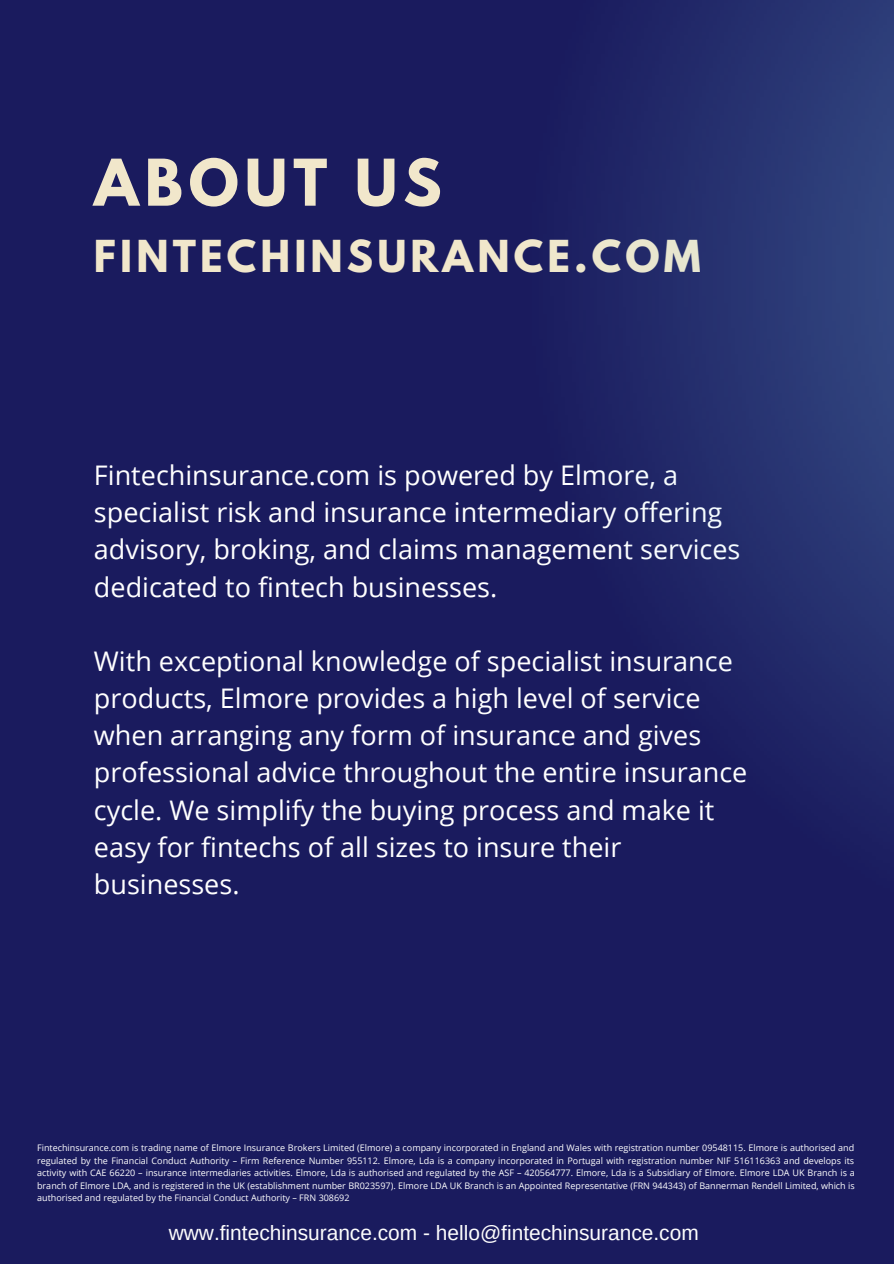
<style>
.page{position:relative;width:894px;height:1264px;background:#fff}
.page>*{position:absolute;margin:0;border:0;box-sizing:border-box;transform-origin:0 0}
.t1{font:700 57px "League Spartan";letter-spacing:.105em;color:#f1e7cb}
.t2{font:700 39px "League Spartan";letter-spacing:.105em;color:#f1e7cb}
.t3{font:27px/37.2px "Open Sans";color:#fff}
.t4{font:20.85px "Arimo";color:#fdfdfd}
.t5{font:9px/12.5px "Open Sans";color:#fff;text-align:justify}
</style>
<div class="page">
<div style="left:0;top:0;width:893px;height:1263px;background:#1a1b5e"></div>
<img style="left:619px;top:0;width:274px;height:787px">
<p class="t1" style="left:94px;top:154px;width:349px">ABOUT US</p>
<p class="t2" style="left:94px;top:237px;width:608px">FINTECHINSURANCE.COM</p>
<p class="t3" style="left:94px;top:456px;width:647px">Fintechinsurance.com is powered by Elmore, a specialist risk and insurance intermediary offering advisory, broking, and claims management services dedicated to fintech businesses.</p>
<p class="t3" style="left:94px;top:642px;width:654px">With exceptional knowledge of specialist insurance products, Elmore provides a high level of service when arranging any form of insurance and gives professional advice throughout the entire insurance cycle. We simplify the buying process and make it easy for fintechs of all sizes to insure their businesses.</p>
<p class="t5" style="left:37px;top:1141px;width:819px">Fintechinsurance.com is trading name of Elmore Insurance Brokers Limited (Elmore) a company incorporated in England and Wales with registration number 09548115. Elmore is authorised and regulated by the Financial Conduct Authority – Firm Reference Number 955112. Elmore, Lda is a company incorporated in Portugal with registration number NIF 516116363 and develops its activity with CAE 66220 – insurance intermediaries activities. Elmore, Lda is authorised and regulated by the ASF – 420564777. Elmore, Lda is a Subsidiary of Elmore. Elmore LDA UK Branch is a branch of Elmore LDA, and is registered in the UK (establishment number BR023597). Elmore LDA UK Branch is an Appointed Representative (FRN 944343) of Bannerman Rendell Limited, which is authorised and regulated by the Financial Conduct Authority – FRN 308692</p>
<p class="t4" style="left:169px;top:1220px;width:531px">www.fintechinsurance.com - hello@fintechinsurance.com</p>
</div>
